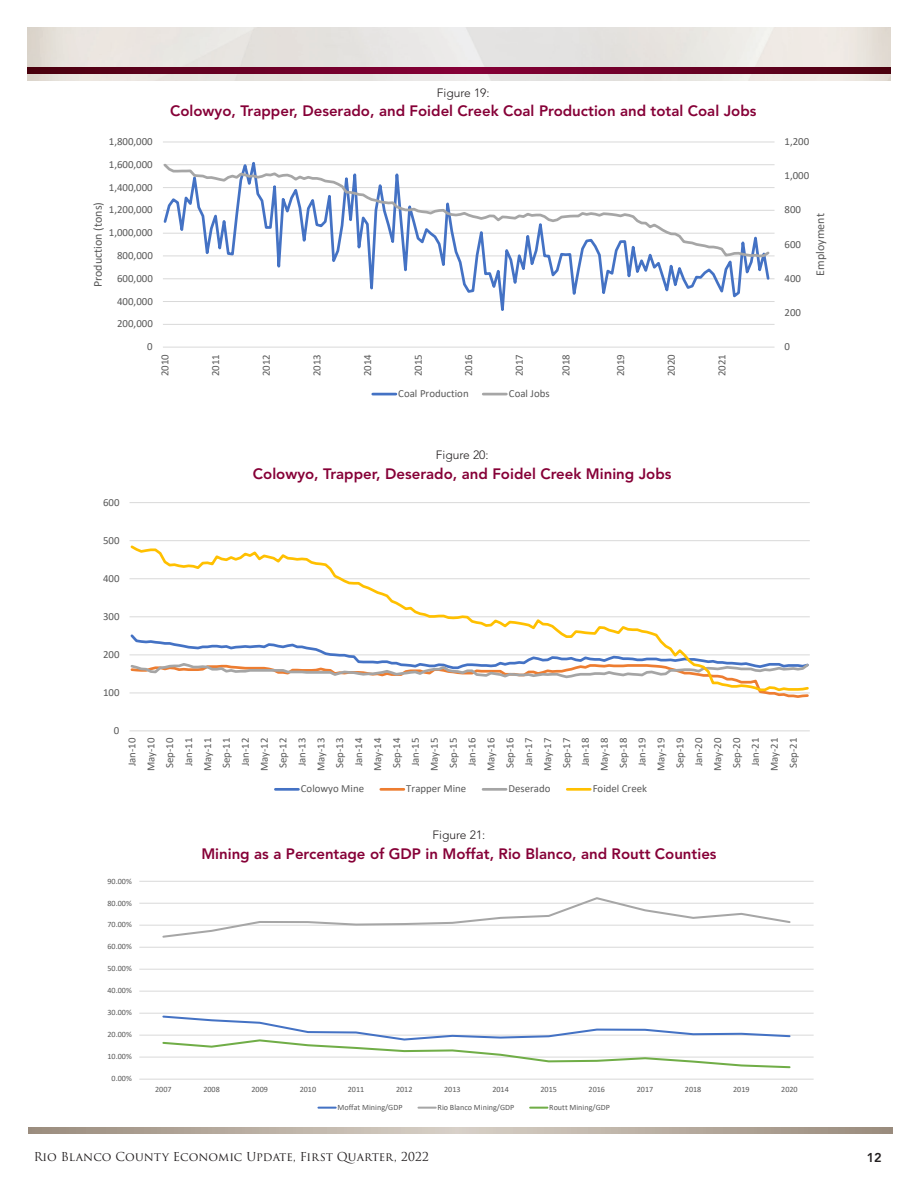
<style>
.page{position:relative;width:918px;height:1188px;background:#fff}
.page>*{position:absolute;margin:0;border:0;box-sizing:border-box;transform-origin:0 0}
.t1{font:800 15px "Avenir";color:#860037}
.t2{font:800 12.75px "Avenir";color:#231f20}
.t3{font:12px "Trajan Pro 3";color:#231f20}
.t4{font:300 12px "Avenir";color:#231f20}
.t5{font:12px "Calibri";letter-spacing:.005em;color:#595959}
.t6{font:10.8px/18.9px "Calibri";color:#595959;text-align:center}
.t7{font:8.1px "Calibri";color:#595959}
</style>
<div class="page">
<img style="left:27px;top:27px;width:864px;height:54px">
<svg style="left:27px;top:68px;width:864px;height:6px;background:#680023"></svg>
<svg style="left:28px;top:1128px;width:864px;height:6px;background:#b8ada1"></svg>
<hr style="left:163px;top:324px;width:612px;height:1px;background:#d9d9d9">
<hr style="left:163px;top:301px;width:612px;height:1px;background:#d9d9d9">
<hr style="left:163px;top:278px;width:612px;height:1px;background:#d9d9d9">
<hr style="left:163px;top:255px;width:612px;height:1px;background:#d9d9d9">
<hr style="left:163px;top:233px;width:612px;height:1px;background:#d9d9d9">
<hr style="left:163px;top:210px;width:612px;height:1px;background:#d9d9d9">
<hr style="left:163px;top:187px;width:612px;height:1px;background:#d9d9d9">
<hr style="left:163px;top:164px;width:612px;height:1px;background:#d9d9d9">
<hr style="left:163px;top:142px;width:612px;height:1px;background:#d9d9d9">
<hr style="left:163px;top:347px;width:612px;height:1px;background:#d9d9d9">
<svg style="left:163px;top:142px;width:608px;height:169px"></svg>
<svg style="left:163px;top:161px;width:609px;height:98px"></svg>
<hr style="left:373px;top:393px;width:23px;height:2px;background:#4472c4">
<hr style="left:483px;top:393px;width:23px;height:2px;background:#a6a6a6">
<hr style="left:130px;top:540px;width:680px;height:1px;background:#d9d9d9">
<hr style="left:130px;top:502px;width:680px;height:1px;background:#d9d9d9">
<hr style="left:130px;top:730px;width:680px;height:1px;background:#d9d9d9">
<svg style="left:130px;top:693px;width:680px;height:5px"></svg>
<svg style="left:129px;top:545px;width:681px;height:148px"></svg>
<hr style="left:275px;top:788px;width:23px;height:3px;background:#4472c4">
<hr style="left:381px;top:788px;width:23px;height:3px;background:#ed7d31">
<hr style="left:483px;top:788px;width:23px;height:3px;background:#a5a5a5">
<hr style="left:567px;top:788px;width:23px;height:3px;background:#ffc000">
<hr style="left:139px;top:1057px;width:675px;height:1px;background:#d9d9d9">
<hr style="left:139px;top:1035px;width:675px;height:1px;background:#d9d9d9">
<hr style="left:139px;top:1013px;width:675px;height:1px;background:#d9d9d9">
<hr style="left:139px;top:991px;width:675px;height:1px;background:#d9d9d9">
<hr style="left:139px;top:969px;width:675px;height:1px;background:#d9d9d9">
<hr style="left:139px;top:947px;width:675px;height:1px;background:#d9d9d9">
<hr style="left:139px;top:925px;width:675px;height:1px;background:#d9d9d9">
<hr style="left:139px;top:903px;width:675px;height:1px;background:#d9d9d9">
<hr style="left:139px;top:881px;width:675px;height:1px;background:#d9d9d9">
<hr style="left:139px;top:1079px;width:675px;height:1px;background:#d9d9d9">
<svg style="left:161px;top:897px;width:631px;height:41px"></svg>
<svg style="left:161px;top:1015px;width:631px;height:54px"></svg>
<svg style="left:318px;top:1107px;width:18px;height:2px"></svg>
<svg style="left:418px;top:1107px;width:18px;height:2px"></svg>
<svg style="left:530px;top:1107px;width:17px;height:2px"></svg>
<p class="t6" style="left:109px;top:132px;width:45px">1,800,000</p>
<p class="t6" style="left:109px;top:155px;width:45px">1,600,000</p>
<p class="t6" style="left:109px;top:177px;width:45px">1,400,000</p>
<p class="t5" style="left:90px;top:287px;width:87px;rotate:-90deg">Production (tons)</p>
<p class="t6" style="left:109px;top:200px;width:45px">1,200,000</p>
<p class="t6" style="left:109px;top:223px;width:45px">1,000,000</p>
<p class="t6" style="left:117px;top:246px;width:37px">800,000</p>
<p class="t6" style="left:117px;top:269px;width:37px">600,000</p>
<p class="t6" style="left:117px;top:291px;width:37px">400,000</p>
<p class="t6" style="left:117px;top:314px;width:37px">200,000</p>
<p class="t6" style="left:147px;top:337px;width:7px">0</p>
<p class="t4" style="left:437px;top:86px;width:54px">Figure 19:</p>
<p class="t1" style="left:170px;top:102px;width:588px">Colowyo, Trapper, Deserado, and Foidel Creek Coal Production and total Coal Jobs</p>
<p class="t6" style="left:155px;top:376px;width:24px;rotate:-90deg">2010</p>
<p class="t6" style="left:206px;top:376px;width:24px;rotate:-90deg">2011</p>
<p class="t6" style="left:257px;top:376px;width:24px;rotate:-90deg">2012</p>
<p class="t6" style="left:307px;top:376px;width:24px;rotate:-90deg">2013</p>
<p class="t6" style="left:358px;top:376px;width:24px;rotate:-90deg">2014</p>
<p class="t6" style="left:408px;top:376px;width:24px;rotate:-90deg">2015</p>
<p class="t6" style="left:459px;top:376px;width:24px;rotate:-90deg">2016</p>
<p class="t6" style="left:510px;top:376px;width:24px;rotate:-90deg">2017</p>
<p class="t6" style="left:556px;top:376px;width:24px;rotate:-90deg">2018</p>
<p class="t6" style="left:611px;top:376px;width:24px;rotate:-90deg">2019</p>
<p class="t6" style="left:661px;top:376px;width:24px;rotate:-90deg">2020</p>
<p class="t6" style="left:712px;top:376px;width:24px;rotate:-90deg">2021</p>
<p class="t6" style="left:398px;top:384px;width:72px">Coal Production</p>
<p class="t6" style="left:509px;top:384px;width:42px">Coal Jobs</p>
<p class="t6" style="left:103px;top:492px;width:18px">600</p>
<p class="t6" style="left:103px;top:530px;width:18px">500</p>
<p class="t6" style="left:103px;top:568px;width:18px">400</p>
<p class="t6" style="left:103px;top:607px;width:18px">300</p>
<p class="t6" style="left:103px;top:645px;width:18px">200</p>
<p class="t6" style="left:103px;top:683px;width:18px">100</p>
<p class="t6" style="left:114px;top:721px;width:7px">0</p>
<p class="t4" style="left:436px;top:448px;width:54px">Figure 20:</p>
<p class="t1" style="left:253px;top:464px;width:420px">Colowyo, Trapper, Deserado, and Foidel Creek Mining Jobs</p>
<p class="t6" style="left:785px;top:132px;width:26px">1,200</p>
<p class="t6" style="left:785px;top:166px;width:26px">1,000</p>
<p class="t6" style="left:785px;top:200px;width:18px">800</p>
<p class="t6" style="left:785px;top:234px;width:18px">600</p>
<p class="t6" style="left:785px;top:269px;width:18px">400</p>
<p class="t6" style="left:785px;top:303px;width:18px">200</p>
<p class="t6" style="left:785px;top:337px;width:7px">0</p>
<p class="t5" style="left:812px;top:276px;width:64px;rotate:-90deg">Employment</p>
<p class="t6" style="left:122px;top:771px;width:35px;rotate:-90deg">Jan-10<br>May-10<br>Sep-10<br>Jan-11<br>May-11<br>Sep-11<br>Jan-12<br>May-12<br>Sep-12<br>Jan-13<br>May-13<br>Sep-13<br>Jan-14<br>May-14<br>Sep-14<br>Jan-15<br>May-15<br>Sep-15<br>Jan-16<br>May-16<br>Sep-16<br>Jan-17<br>May-17<br>Sep-17<br>Jan-18<br>May-18<br>Sep-18<br>Jan-19<br>May-19<br>Sep-19<br>Jan-20<br>May-20<br>Sep-20<br>Jan-21<br>May-21<br>Sep-21</p>
<p class="t6" style="left:301px;top:779px;width:65px">Colowyo Mine</p>
<p class="t6" style="left:406px;top:779px;width:62px">Trapper Mine</p>
<p class="t6" style="left:509px;top:779px;width:44px">Deserado</p>
<p class="t6" style="left:593px;top:779px;width:56px">Foidel Creek</p>
<p class="t7" style="left:108px;top:875px;width:26px">90.00%</p>
<p class="t7" style="left:108px;top:897px;width:26px">80.00%</p>
<p class="t7" style="left:108px;top:919px;width:26px">70.00%</p>
<p class="t7" style="left:108px;top:941px;width:26px">60.00%</p>
<p class="t7" style="left:108px;top:963px;width:26px">50.00%</p>
<p class="t7" style="left:108px;top:985px;width:26px">40.00%</p>
<p class="t7" style="left:108px;top:1007px;width:26px">30.00%</p>
<p class="t7" style="left:108px;top:1029px;width:26px">20.00%</p>
<p class="t7" style="left:108px;top:1051px;width:26px">10.00%</p>
<p class="t7" style="left:112px;top:1073px;width:22px">0.00%</p>
<p class="t4" style="left:433px;top:828px;width:54px">Figure 21:</p>
<p class="t1" style="left:201px;top:845px;width:517px">Mining as a Percentage of GDP in Moffat, Rio Blanco, and Routt Counties</p>
<p class="t7" style="left:155px;top:1084px;width:18px">2007</p>
<p class="t7" style="left:203px;top:1084px;width:18px">2008</p>
<p class="t7" style="left:252px;top:1084px;width:18px">2009</p>
<p class="t7" style="left:300px;top:1084px;width:18px">2010</p>
<p class="t7" style="left:348px;top:1084px;width:18px">2011</p>
<p class="t7" style="left:396px;top:1084px;width:18px">2012</p>
<p class="t7" style="left:444px;top:1084px;width:18px">2013</p>
<p class="t7" style="left:492px;top:1084px;width:18px">2014</p>
<p class="t7" style="left:540px;top:1084px;width:18px">2015</p>
<p class="t7" style="left:589px;top:1084px;width:18px">2016</p>
<p class="t7" style="left:637px;top:1084px;width:18px">2017</p>
<p class="t7" style="left:685px;top:1084px;width:18px">2018</p>
<p class="t7" style="left:733px;top:1084px;width:18px">2019</p>
<p class="t7" style="left:781px;top:1084px;width:18px">2020</p>
<p class="t7" style="left:338px;top:1102px;width:67px">Moffat Mining/GDP</p>
<p class="t7" style="left:438px;top:1102px;width:78px">Rio Blanco Mining/GDP</p>
<p class="t7" style="left:549px;top:1102px;width:62px">Routt Mining/GDP</p>
<p class="t3" style="left:34px;top:1148px;width:397px">Rio Blanco County Economic Update, First Quarter, 2022</p>
<p class="t2" style="left:867px;top:1150px;width:17px">12</p>
</div>
